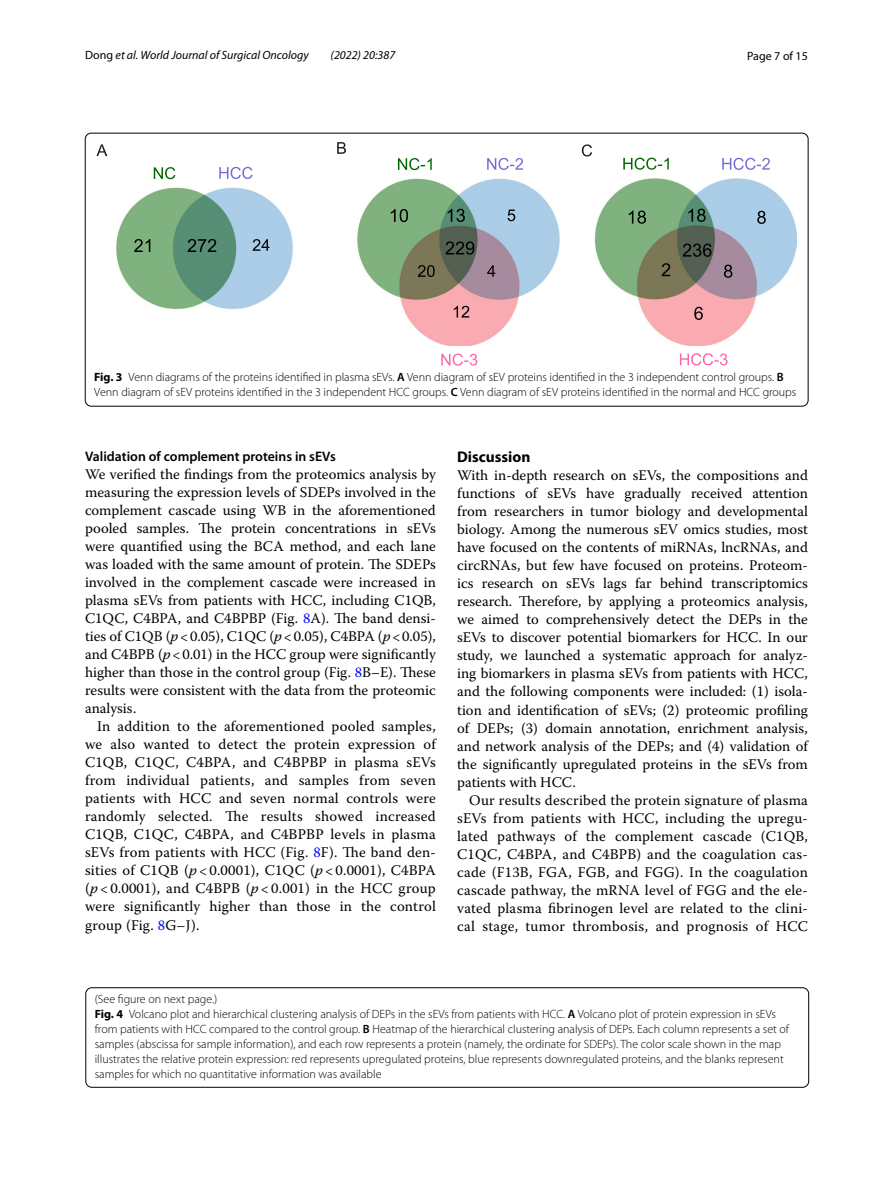
<style>
.page{position:relative;width:893px;height:1187px;background:#fff}
.page>*{position:absolute;margin:0;border:0;box-sizing:border-box;transform-origin:0 0}
.t1{font:700 15.45px "Myriad Pro";color:#000}
.t2{font:14.7px/18px "Warnock Pro";letter-spacing:.01em;color:#000;text-align:justify}
.t3{font:600 13.8px "Myriad Pro";color:#000}
.t4{font:300 12px/15px "Myriad Pro";color:#000}
.t5{font:italic 12px "Myriad Pro";color:#000}
.t6{font:12px "Myriad Pro";color:#000}
.s1{font-style:normal}
.s2{font-weight:700}
.s3{font-weight:600}
.s4{color:#00f}
.s5{font-style:italic}
</style>
<div class="page">
<img style="left:116px;top:178px;width:681px;height:168px">
<svg style="left:96px;top:144px;width:11px;height:12px"></svg>
<svg style="left:337px;top:142px;width:9px;height:12px"></svg>
<svg style="left:582px;top:144px;width:10px;height:12px"></svg>
<svg style="left:253px;top:239px;width:16px;height:12px"></svg>
<svg style="left:134px;top:239px;width:16px;height:13px"></svg>
<svg style="left:188px;top:239px;width:28px;height:13px"></svg>
<svg style="left:454px;top:306px;width:15px;height:11px"></svg>
<svg style="left:508px;top:209px;width:7px;height:12px"></svg>
<svg style="left:487px;top:265px;width:8px;height:12px"></svg>
<svg style="left:391px;top:209px;width:17px;height:13px"></svg>
<svg style="left:418px;top:265px;width:17px;height:12px"></svg>
<svg style="left:448px;top:209px;width:17px;height:13px"></svg>
<svg style="left:445px;top:241px;width:29px;height:14px"></svg>
<svg style="left:629px;top:210px;width:17px;height:14px"></svg>
<svg style="left:688px;top:209px;width:18px;height:13px"></svg>
<svg style="left:757px;top:211px;width:9px;height:13px"></svg>
<svg style="left:662px;top:263px;width:8px;height:13px"></svg>
<svg style="left:683px;top:243px;width:28px;height:14px"></svg>
<svg style="left:724px;top:264px;width:8px;height:14px"></svg>
<svg style="left:694px;top:307px;width:9px;height:13px"></svg>
<svg style="left:219px;top:167px;width:34px;height:12px"></svg>
<svg style="left:154px;top:167px;width:21px;height:12px"></svg>
<svg style="left:398px;top:158px;width:34px;height:12px"></svg>
<svg style="left:487px;top:158px;width:36px;height:12px"></svg>
<svg style="left:441px;top:353px;width:36px;height:12px"></svg>
<svg style="left:623px;top:158px;width:46px;height:12px"></svg>
<svg style="left:722px;top:158px;width:48px;height:12px"></svg>
<svg style="left:680px;top:353px;width:47px;height:12px"></svg>
<div style="left:86px;top:987px;width:723px;height:100px;border:1px solid #000;border-radius:6px"></div>
<p class="t5" style="left:85px;top:48px;width:225px"><span class="s1">Dong</span> et al. World Journal of Surgical Oncology</p>
<p class="t5" style="left:331px;top:48px;width:66px">(2022) 20:387</p>
<p class="t6" style="left:747px;top:48px;width:62px">Page 7 of 15</p>
<p class="t4" style="left:94px;top:369px;width:704px"><span class="s2">Fig. 3</span> Venn diagrams of the proteins identified in plasma sEVs. <span class="s3">A</span> Venn diagram of sEV proteins identified in the 3 independent control groups. <span class="s3">B<br></span>Venn diagram of sEV proteins identified in the 3 independent HCC groups. <span class="s3">C</span> Venn diagram of sEV proteins identified in the normal and HCC groups</p>
<p class="t3" style="left:85px;top:448px;width:252px">Validation of complement proteins in sEVs</p>
<p class="t2" style="left:85px;top:465px;width:352px">We verified the findings from the proteomics analysis by measuring the expression levels of SDEPs involved in the complement cascade using WB in the aforementioned pooled samples. The protein concentrations in sEVs were quantified using the BCA method, and each lane was loaded with the same amount of protein. The SDEPs involved in the complement cascade were increased in plasma sEVs from patients with HCC, including C1QB, C1QC, C4BPA, and C4BPBP (Fig. <span class="s4">8</span>A). The band densi&shy;ties of C1QB (<span class="s5">p</span>&lt;0.05), C1QC (<span class="s5">p</span>&lt;0.05), C4BPA (<span class="s5">p</span>&lt;0.05), and C4BPB (<span class="s5">p</span>&lt;0.01) in the HCC group were significantly higher than those in the control group (Fig. <span class="s4">8</span>B–E). These results were consistent with the data from the proteomic analysis.</p>
<p class="t2" style="left:85px;top:717px;width:352px;text-indent:12px">In addition to the aforementioned pooled samples, we also wanted to detect the protein expression of C1QB, C1QC, C4BPA, and C4BPBP in plasma sEVs from individual patients, and samples from seven patients with HCC and seven normal controls were randomly selected. The results showed increased C1QB, C1QC, C4BPA, and C4BPBP levels in plasma sEVs from patients with HCC (Fig. <span class="s4">8</span>F). The band den&shy;sities of C1QB (<span class="s5">p</span> &lt; 0.0001), C1QC (<span class="s5">p</span> &lt; 0.0001), C4BPA (<span class="s5">p</span> &lt; 0.0001), and C4BPB (<span class="s5">p</span> &lt; 0.001) in the HCC group were significantly higher than those in the control group (Fig. <span class="s4">8</span>G–J).</p>
<p class="t1" style="left:457px;top:447px;width:75px">Discussion</p>
<p class="t2" style="left:457px;top:466px;width:352px">With in-depth research on sEVs, the compositions and functions of sEVs have gradually received attention from researchers in tumor biology and developmental biology. Among the numerous sEV omics studies, most have focused on the contents of miRNAs, lncRNAs, and circRNAs, but few have focused on proteins. Proteom&shy;ics research on sEVs lags far behind transcriptomics research. Therefore, by applying a proteomics analysis, we aimed to comprehensively detect the DEPs in the sEVs to discover potential biomarkers for HCC. In our study, we launched a systematic approach for analyz&shy;ing biomarkers in plasma sEVs from patients with HCC, and the following components were included: (1) isola&shy;tion and identification of sEVs; (2) proteomic profiling of DEPs; (3) domain annotation, enrichment analysis, and network analysis of the DEPs; and (4) validation of the significantly upregulated proteins in the sEVs from patients with HCC.</p>
<p class="t2" style="left:457px;top:790px;width:352px;text-indent:12px">Our results described the protein signature of plasma sEVs from patients with HCC, including the upregu&shy;lated pathways of the complement cascade (C1QB, C1QC, C4BPA, and C4BPB) and the coagulation cas&shy;cade (F13B, FGA, FGB, and FGG). In the coagulation cascade pathway, the mRNA level of FGG and the ele&shy;vated plasma fibrinogen level are related to the clini&shy;cal stage, tumor thrombosis, and prognosis of HCC</p>
<p class="t4" style="left:95px;top:991px;width:124px">(See figure on next page.)</p>
<p class="t4" style="left:95px;top:1006px;width:696px"><span class="s2">Fig. 4</span> Volcano plot and hierarchical clustering analysis of DEPs in the sEVs from patients with HCC. <span class="s3">A</span> Volcano plot of protein expression in sEVs from patients with HCC compared to the control group. <span class="s3">B</span> Heatmap of the hierarchical clustering analysis of DEPs. Each column represents a set of samples (abscissa for sample information), and each row represents a protein (namely, the ordinate for SDEPs). The color scale shown in the map illustrates the relative protein expression: red represents upregulated proteins, blue represents downregulated proteins, and the blanks represent samples for which no quantitative information was available</p>
</div>
